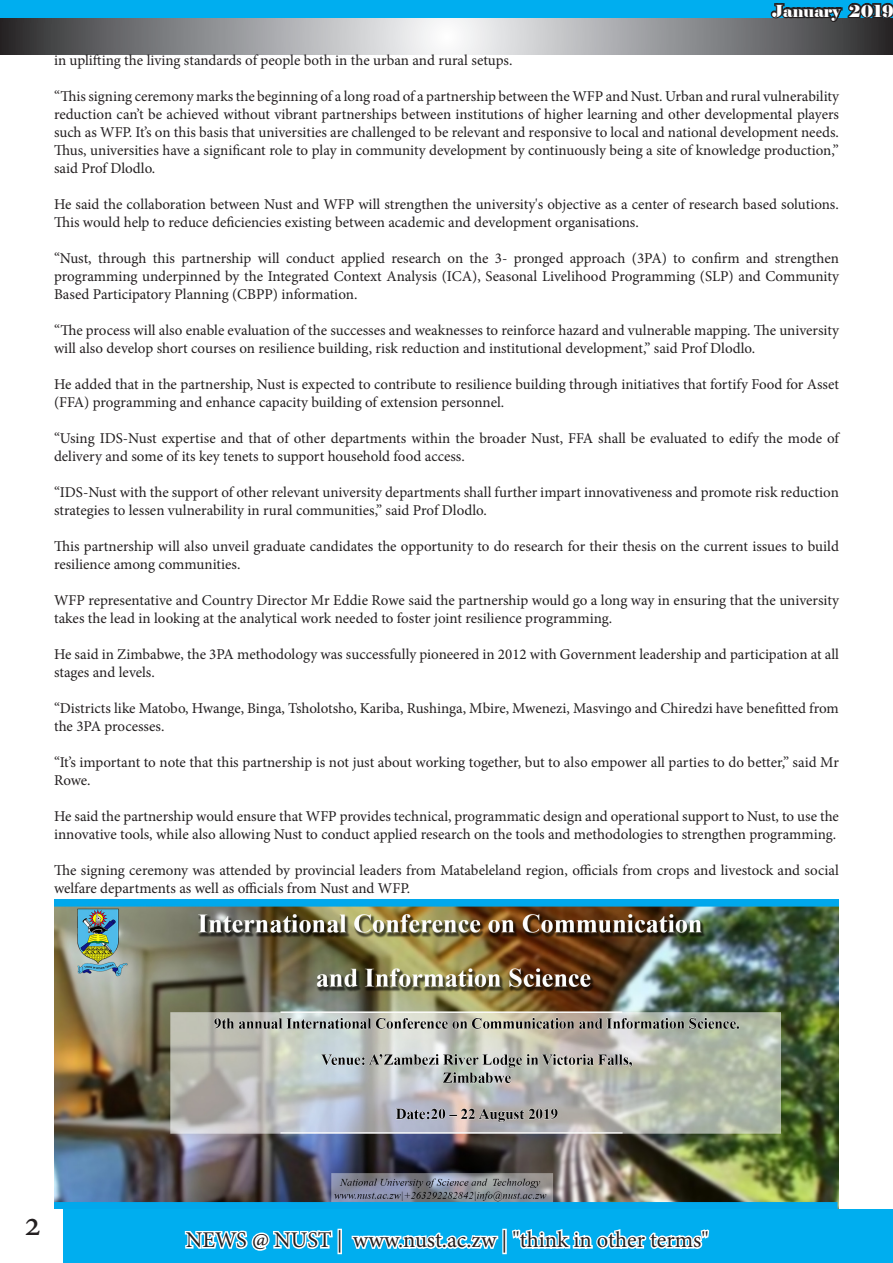
<style>
.page{position:relative;width:893px;height:1263px;background:#fff}
.page>*{position:absolute;margin:0;border:0;box-sizing:border-box;transform-origin:0 0}
.t1{font:36px "Minion Pro";color:#231f20}
.t2{font:22.5px "Minion Pro";color:#231f20}
.t3{font:16.5px "Elephant";color:#fff}
.t4{font:15px/18px "Minion Pro";color:#231f20}
</style>
<div class="page">
<div style="left:2px;top:1210px;width:891px;height:53px;background:#00aeef"></div>
<svg style="left:183px;top:1209px;width:151px;height:42px"></svg>
<div style="left:337px;top:1229px;width:5px;height:25px;border:3px solid #fff"></div>
<svg style="left:351px;top:1232px;width:148px;height:17px"></svg>
<div style="left:502px;top:1229px;width:5px;height:25px;border:3px solid #fff"></div>
<svg style="left:512px;top:1229px;width:198px;height:20px"></svg>
<svg style="left:0;top:19px;width:893px;height:35px;background:#969799"></svg>
<div style="left:1px;top:1px;width:892px;height:17px;background:#00aeef"></div>
<svg style="left:768px;top:0;width:125px;height:27px"></svg>
<div style="left:2px;top:1209px;width:61px;height:53px;background:#fff"></div>
<img style="left:54px;top:899px;width:785px;height:310px">
<p class="t3" style="left:772px;top:0;width:123px">January 2019</p>
<p class="t4" style="left:54px;top:51px;width:460px">in uplifting the living standards of people both in the urban and rural setups.</p>
<p class="t4" style="left:54px;top:87px;width:787px;text-align:justify">“This signing ceremony marks the beginning of a long road of a partnership between the WFP and Nust. Urban and rural vulnerability reduction can’t be achieved without vibrant partnerships between institutions of higher learning and other developmental players such as WFP. It’s on this basis that universities are challenged to be relevant and responsive to local and national development needs.<br>Thus, universities have a significant role to play in community development by continuously being a site of knowledge production,” said Prof Dlodlo.</p>
<p class="t4" style="left:54px;top:195px;width:786px">He said the collaboration between Nust and WFP will strengthen the university's objective as a center of research based solutions.<br>This would help to reduce deficiencies existing between academic and development organisations.</p>
<p class="t4" style="left:54px;top:249px;width:786px;text-align:justify">“Nust, through this partnership will conduct applied research on the 3- pronged approach (3PA) to confirm and strengthen programming underpinned by the Integrated Context Analysis (ICA), Seasonal Livelihood Programming (SLP) and Community Based Participatory Planning (CBPP) information.</p>
<p class="t4" style="left:54px;top:321px;width:786px">“The process will also enable evaluation of the successes and weaknesses to reinforce hazard and vulnerable mapping. The university will also develop short courses on resilience building, risk reduction and institutional development,” said Prof Dlodlo.</p>
<p class="t4" style="left:54px;top:375px;width:786px">He added that in the partnership, Nust is expected to contribute to resilience building through initiatives that fortify Food for Asset (FFA) programming and enhance capacity building of extension personnel.</p>
<p class="t4" style="left:54px;top:429px;width:787px">“Using IDS-Nust expertise and that of other departments within the broader Nust, FFA shall be evaluated to edify the mode of delivery and some of its key tenets to support household food access.</p>
<p class="t4" style="left:54px;top:483px;width:786px">“IDS-Nust with the support of other relevant university departments shall further impart innovativeness and promote risk reduction strategies to lessen vulnerability in rural communities,” said Prof Dlodlo.</p>
<p class="t4" style="left:54px;top:537px;width:786px">This partnership will also unveil graduate candidates the opportunity to do research for their thesis on the current issues to build resilience among communities.</p>
<p class="t4" style="left:54px;top:591px;width:786px">WFP representative and Country Director Mr Eddie Rowe said the partnership would go a long way in ensuring that the university takes the lead in looking at the analytical work needed to foster joint resilience programming.</p>
<p class="t4" style="left:54px;top:645px;width:787px">He said in Zimbabwe, the 3PA methodology was successfully pioneered in 2012 with Government leadership and participation at all stages and levels.</p>
<p class="t4" style="left:54px;top:699px;width:786px">“Districts like Matobo, Hwange, Binga, Tsholotsho, Kariba, Rushinga, Mbire, Mwenezi, Masvingo and Chiredzi have benefitted from the 3PA processes.</p>
<p class="t4" style="left:54px;top:753px;width:786px">“It’s important to note that this partnership is not just about working together, but to also empower all parties to do better,” said Mr<br>Rowe.</p>
<p class="t4" style="left:54px;top:807px;width:786px">He said the partnership would ensure that WFP provides technical, programmatic design and operational support to Nust, to use the innovative tools, while also allowing Nust to conduct applied research on the tools and methodologies to strengthen programming.</p>
<p class="t4" style="left:54px;top:861px;width:786px">The signing ceremony was attended by provincial leaders from Matabeleland region, officials from crops and livestock and social welfare departments as well as officials from Nust and WFP.</p>
<p class="t1" style="left:24px;top:1199px;width:18px">2</p>
<p class="t2" style="left:186px;top:1225px;width:524px">NEWS @ NUST | www.nust.ac.zw | "think in other terms"</p>
</div>
